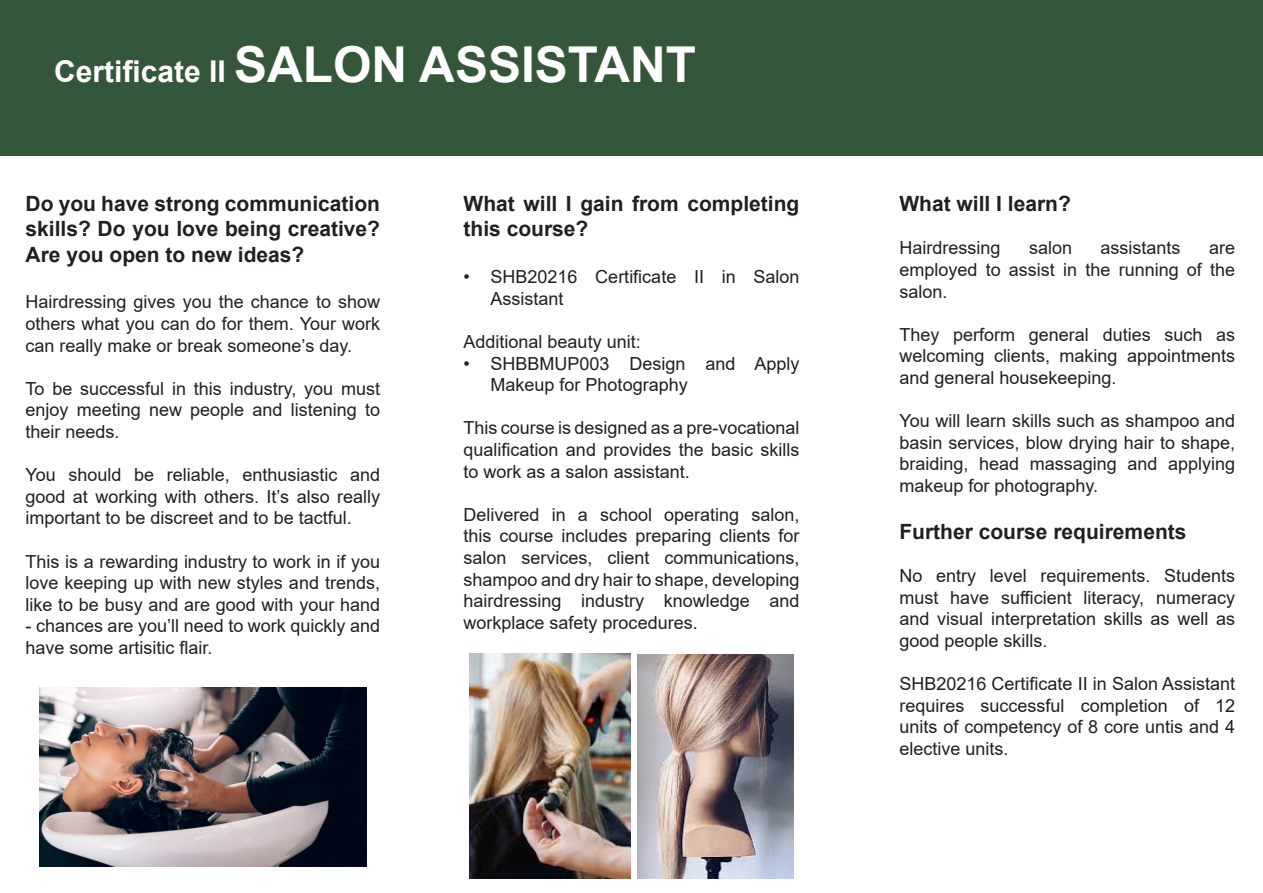
<style>
.page{position:relative;width:1263px;height:893px;background:#fff}
.page>*{position:absolute;margin:0;border:0;box-sizing:border-box;transform-origin:0 0}
.t1{font:700 49.5px "Arial";color:#fff}
.t2{font:700 21px/25.2px "Arial";color:#231f20}
.t3{font:18px/21.6px "Arial";color:#231f20;text-align:justify}
.s1{font-size:30px}
</style>
<div class="page">
<div style="left:0;top:0;width:1263px;height:156px;background:#345639"></div>
<img style="left:469px;top:653px;width:162px;height:225px">
<img style="left:638px;top:654px;width:156px;height:224px">
<img style="left:39px;top:687px;width:327px;height:180px">
<p class="t1" style="left:54px;top:29px;width:644px"><span class="s1">Certificate II</span> SALON ASSISTANT</p>
<p class="t2" style="left:26px;top:191px;width:356px;text-align:justify">Do you have strong communication skills? Do you love being creative?<br>Are you open to new ideas?</p>
<p class="t3" style="left:26px;top:291px;width:356px">Hairdressing gives you the chance to show others what you can do for them. Your work can really make or break someone’s day.</p>
<p class="t3" style="left:26px;top:378px;width:356px">To be successful in this industry, you must enjoy meeting new people and listening to their needs.</p>
<p class="t3" style="left:26px;top:464px;width:356px">You should be reliable, enthusiastic and good at working with others. It’s also really important to be discreet and to be tactful.</p>
<p class="t3" style="left:26px;top:550px;width:356px">This is a rewarding industry to work in if you love keeping up with new styles and trends, like to be busy and are good with your hand</p>
<p class="t3" style="left:26px;top:615px;width:356px">- chances are you’ll need to work quickly and have some artisitic flair.</p>
<p class="t2" style="left:464px;top:191px;width:337px">What will I gain from completing this course?</p>
<p class="t3" style="left:491px;top:266px;width:310px;text-indent:-27px">• SHB20216 Certificate II in Salon<br>Assistant</p>
<p class="t3" style="left:464px;top:331px;width:179px">Additional beauty unit:</p>
<p class="t3" style="left:491px;top:352px;width:310px;text-indent:-27px">• SHBBMUP003 Design and Apply<br>Makeup for Photography</p>
<p class="t3" style="left:464px;top:417px;width:337px">This course is designed as a pre-vocational qualification and provides the basic skills to work as a salon assistant.</p>
<p class="t3" style="left:464px;top:504px;width:337px">Delivered in a school operating salon, this course includes preparing clients for salon services, client communications, shampoo and dry hair to shape, developing hairdressing industry knowledge and workplace safety procedures.</p>
<p class="t2" style="left:899px;top:191px;width:173px">What will I learn?</p>
<p class="t3" style="left:899px;top:237px;width:103px">Hairdressing</p>
<p class="t3" style="left:1029px;top:237px;width:45px">salon</p>
<p class="t3" style="left:1100px;top:237px;width:82px">assistants</p>
<p class="t3" style="left:899px;top:237px;width:337px;text-indent:310px">are employed to assist in the running of the salon.</p>
<p class="t3" style="left:899px;top:324px;width:337px">They perform general duties such as welcoming clients, making appointments and general housekeeping.</p>
<p class="t3" style="left:899px;top:410px;width:337px">You will learn skills such as shampoo and basin services, blow drying hair to shape, braiding, head massaging and applying makeup for photography.</p>
<p class="t2" style="left:899px;top:519px;width:289px">Further course requirements</p>
<p class="t3" style="left:899px;top:565px;width:337px">No entry level requirements. Students must have sufficient literacy, numeracy and visual interpretation skills as well as good people skills.</p>
<p class="t3" style="left:899px;top:673px;width:337px">SHB20216 Certificate II in Salon Assistant requires successful completion of 12 units of competency of 8 core untis and 4 elective units.</p>
</div>
